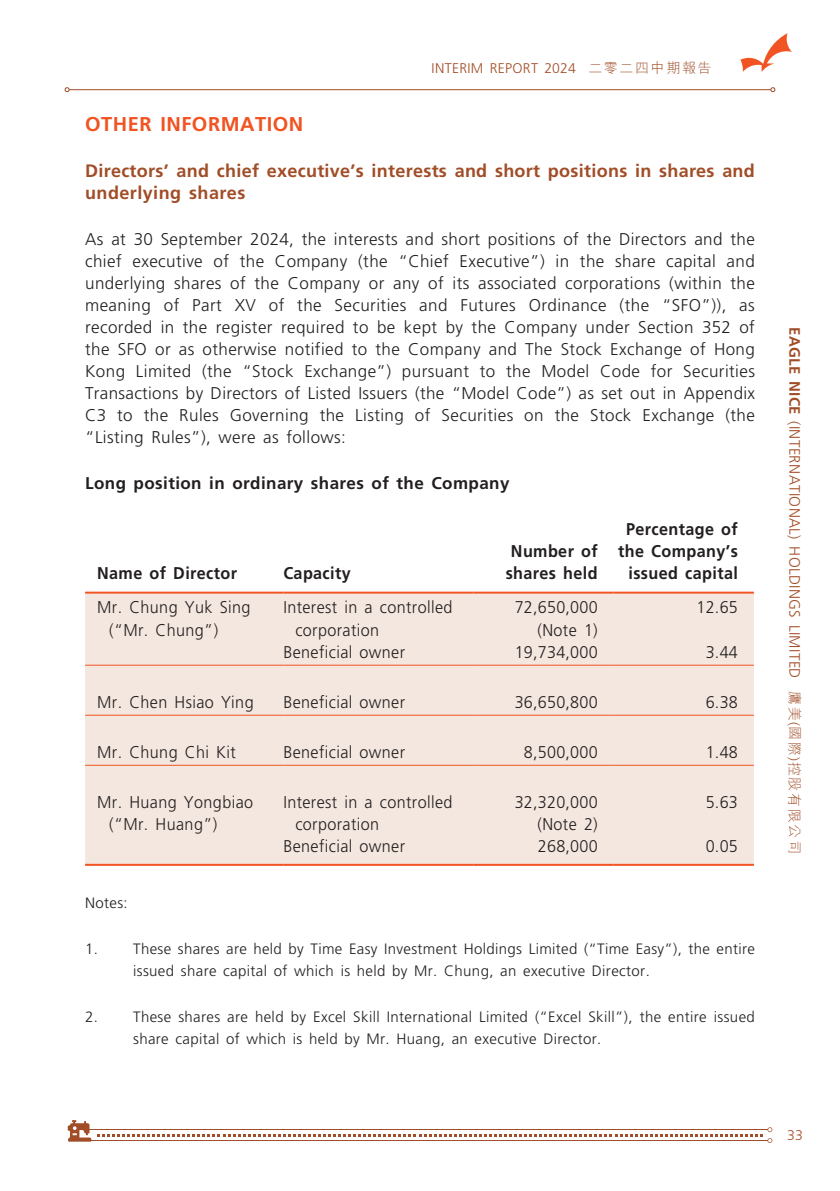
<style>
.page{position:relative;width:840px;height:1191px;background:#fff}
.page>*{position:absolute;margin:0;border:0;box-sizing:border-box;transform-origin:0 0}
._03_H1{font:700 20px "Frutiger LT Std";letter-spacing:.025em;color:#f15322}
._04___H2{font:700 18px/22px "Frutiger LT Std";letter-spacing:.015em;color:#a14d27}
._01_Body_Text{font:300 17px/22px "Frutiger LT Std";letter-spacing:.025em;color:#231f20;text-align:justify}
._15_Table_Stub{font:300 17px/22px "Frutiger LT Std";letter-spacing:.025em;color:#231f20;scale:.95 1}
._01_Body_Text-2{font:300 17px/22px "Frutiger LT Std";letter-spacing:.025em;color:#231f20;text-align:right;scale:.95 1}
._01_Body_Text-3{font:700 17px/22px "Frutiger LT Std";letter-spacing:.025em;color:#231f20;text-align:center;scale:.95 1}
._01_Body_Text-4{font:700 17px "Frutiger LT Std";letter-spacing:.025em;color:#231f20}
._02_Note_Text{font:300 15px/22px "Frutiger LT Std";letter-spacing:.025em;color:#231f20}
.t1{font:300 15px "Frutiger LT Std";letter-spacing:.025em;color:#a14d27}
.t2{font:300 14px "Frutiger LT Std";letter-spacing:.025em;color:#a14d27}
.s1{font-family:"M Hei HK"}
.s2{font-weight:700}
.s3{font-family:"M Hei HK";font-size:14px}
.s4{font-size:14px}
</style>
<div class="page">
<hr style="left:86px;top:1129px;width:681px;height:1px;background:#a14d27">
<hr style="left:88px;top:1140px;width:679px;height:1px;background:#a14d27">
<svg style="left:68px;top:1120px;width:23px;height:21px"></svg>
<svg style="left:97px;top:1127px;width:675px;height:16px"></svg>
<svg style="left:740px;top:33px;width:51px;height:39px"></svg>
<hr style="left:69px;top:89px;width:701px;height:1px;background:#a14d27">
<svg style="left:65px;top:87px;width:5px;height:5px"></svg>
<svg style="left:770px;top:87px;width:5px;height:5px"></svg>
<div style="left:85px;top:593px;width:668px;height:271px;background:#f4e7df"></div>
<hr style="left:85px;top:591px;width:198px;height:2px;background:#f15322">
<hr style="left:283px;top:591px;width:190px;height:2px;background:#f15322">
<hr style="left:473px;top:591px;width:140px;height:2px;background:#f15322">
<hr style="left:613px;top:591px;width:140px;height:2px;background:#f15322">
<hr style="left:85px;top:664px;width:198px;height:1px;background:#f15322">
<hr style="left:283px;top:664px;width:190px;height:1px;background:#f15322">
<hr style="left:473px;top:664px;width:140px;height:1px;background:#f15322">
<hr style="left:613px;top:664px;width:140px;height:1px;background:#f15322">
<hr style="left:85px;top:714px;width:198px;height:1px;background:#f15322">
<hr style="left:283px;top:714px;width:190px;height:1px;background:#f15322">
<hr style="left:473px;top:714px;width:140px;height:1px;background:#f15322">
<hr style="left:613px;top:714px;width:140px;height:1px;background:#f15322">
<hr style="left:85px;top:764px;width:198px;height:1px;background:#f15322">
<hr style="left:283px;top:764px;width:190px;height:1px;background:#f15322">
<hr style="left:473px;top:764px;width:140px;height:1px;background:#f15322">
<hr style="left:613px;top:764px;width:140px;height:1px;background:#f15322">
<hr style="left:85px;top:864px;width:198px;height:2px;background:#f15322">
<hr style="left:283px;top:864px;width:190px;height:2px;background:#f15322">
<hr style="left:473px;top:864px;width:140px;height:2px;background:#f15322">
<hr style="left:613px;top:864px;width:140px;height:2px;background:#f15322">
<p class="t2" style="left:431px;top:60px;width:281px">INTERIM REPORT 2024 <span class="s1">二零二四中期報告</span></p>
<p class="_03_H1" style="left:85px;top:113px;width:219px">OTHER INFORMATION</p>
<p class="_04___H2" style="left:85px;top:160px;width:671px">Directors’ and chief executive’s interests and short positions in shares and underlying shares</p>
<p class="_01_Body_Text" style="left:85px;top:229px;width:671px">As at 30 September 2024, the interests and short positions of the Directors and the chief executive of the Company (the “Chief Executive”) in the share capital and underlying shares of the Company or any of its associated corporations (within the meaning of Part XV of the Securities and Futures Ordinance (the “SFO”)), as recorded in the register required to be kept by the Company under Section 352 of the SFO or as otherwise notified to the Company and The Stock Exchange of Hong Kong Limited (the “Stock Exchange”) pursuant to the Model Code for Securities Transactions by Directors of Listed Issuers (the “Model Code”) as set out in Appendix C3 to the Rules Governing the Listing of Securities on the Stock Exchange (the “Listing Rules”), were as follows:</p>
<p class="_01_Body_Text-4" style="left:85px;top:473px;width:425px">Long position in ordinary shares of the Company</p>
<p class="_01_Body_Text-3" style="left:97px;top:562px;width:149px">Name of Director</p>
<p class="_01_Body_Text-3" style="left:283px;top:562px;width:72px">Capacity</p>
<p class="_01_Body_Text-3" style="left:505px;top:540px;width:98px">Number of shares held</p>
<p class="_01_Body_Text-3" style="left:617px;top:518px;width:127px;text-align:right">Percentage of the Company’s issued capital</p>
<p class="_15_Table_Stub" style="left:109px;top:597px;width:150px;text-indent:-12px">Mr. Chung Yuk Sing (“Mr. Chung”)</p>
<p class="_15_Table_Stub" style="left:295px;top:597px;width:167px;text-indent:-12px">Interest in a controlled corporation</p>
<p class="_01_Body_Text-2" style="left:514px;top:597px;width:89px">72,650,000 (Note 1)</p>
<p class="_01_Body_Text-2" style="left:696px;top:597px;width:45px">12.65</p>
<p class="_15_Table_Stub" style="left:283px;top:641px;width:130px">Beneficial owner</p>
<p class="_01_Body_Text-2" style="left:514px;top:641px;width:89px">19,734,000</p>
<p class="_01_Body_Text-2" style="left:705px;top:641px;width:35px">3.44</p>
<p class="_15_Table_Stub" style="left:97px;top:691px;width:166px">Mr. Chen Hsiao Ying</p>
<p class="_15_Table_Stub" style="left:283px;top:691px;width:130px">Beneficial owner</p>
<p class="_01_Body_Text-2" style="left:514px;top:691px;width:89px">36,650,800</p>
<p class="_01_Body_Text-2" style="left:705px;top:691px;width:35px">6.38</p>
<p class="_15_Table_Stub" style="left:97px;top:741px;width:147px">Mr. Chung Chi Kit</p>
<p class="_15_Table_Stub" style="left:283px;top:741px;width:130px">Beneficial owner</p>
<p class="_01_Body_Text-2" style="left:523px;top:741px;width:79px">8,500,000</p>
<p class="_01_Body_Text-2" style="left:705px;top:741px;width:35px">1.48</p>
<p class="_15_Table_Stub" style="left:109px;top:791px;width:153px;text-indent:-12px">Mr. Huang Yongbiao (“Mr. Huang”)</p>
<p class="_15_Table_Stub" style="left:295px;top:791px;width:167px;text-indent:-12px">Interest in a controlled corporation</p>
<p class="_01_Body_Text-2" style="left:514px;top:791px;width:89px">32,320,000 (Note 2)</p>
<p class="_01_Body_Text-2" style="left:705px;top:791px;width:35px">5.63</p>
<p class="_15_Table_Stub" style="left:283px;top:835px;width:130px">Beneficial owner</p>
<p class="_01_Body_Text-2" style="left:537px;top:835px;width:64px">268,000</p>
<p class="_01_Body_Text-2" style="left:705px;top:835px;width:35px">0.05</p>
<p class="_02_Note_Text" style="left:85px;top:892px;width:44px">Notes:</p>
<p class="_02_Note_Text" style="left:133px;top:938px;width:623px;text-indent:-48px">1. These shares are held by Time Easy Investment Holdings Limited (“Time Easy”), the entire issued share capital of which is held by Mr. Chung, an executive Director.</p>
<p class="_02_Note_Text" style="left:133px;top:1006px;width:623px;text-indent:-48px">2. These shares are held by Excel Skill International Limited (“Excel Skill”), the entire issued share capital of which is held by Mr. Huang, an executive Director.</p>
<p class="t1" style="left:802px;top:327px;width:528px;rotate:90deg"><span class="s2">EAGLE NICE</span> (INTERNATIONAL) HOLDINGS LIMITED <span class="s3">鷹美</span><span class="s4">(</span><span class="s3">國際</span><span class="s4">)</span><span class="s3">控股有限公司</span></p>
<p class="t2" style="left:786px;top:1126px;width:17px">33</p>
</div>
